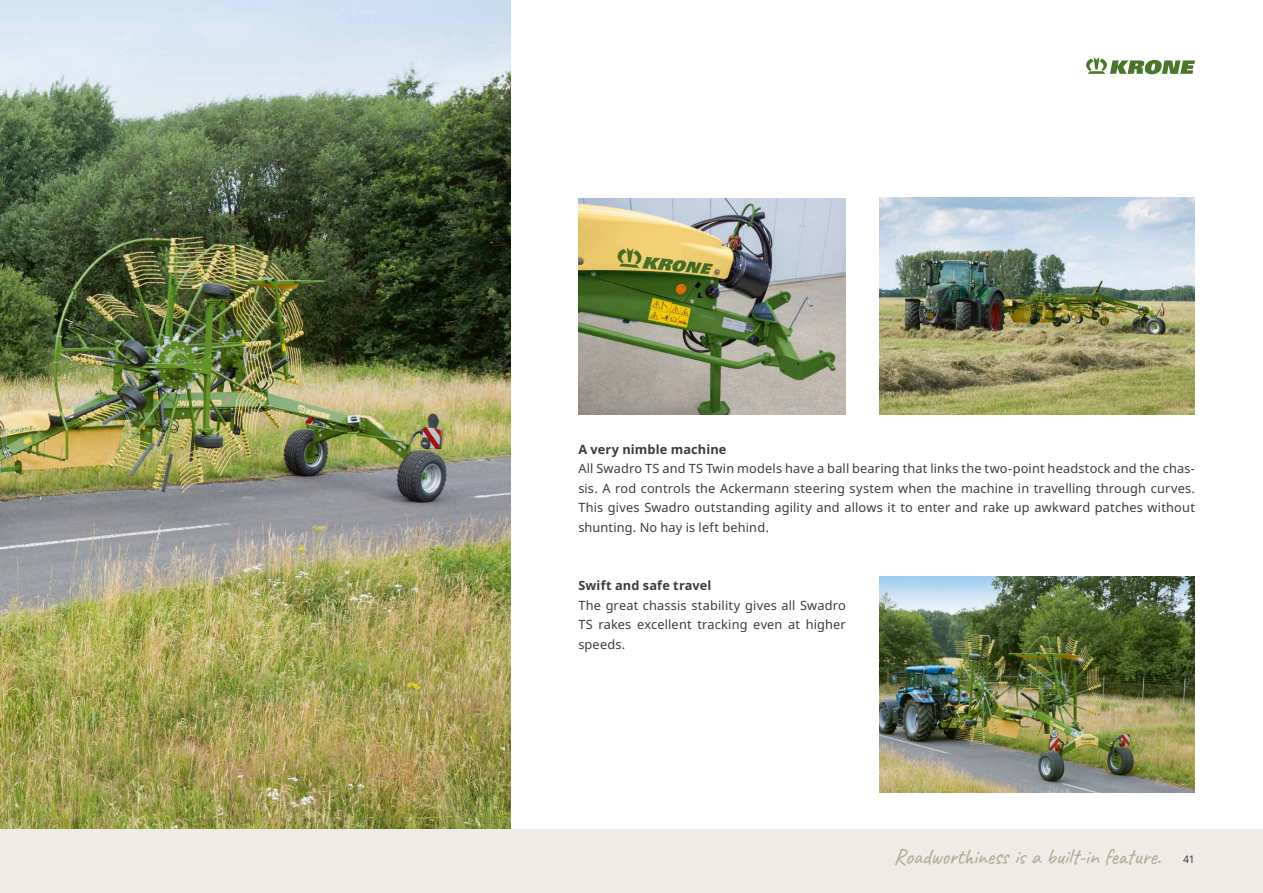
<style>
.page{position:relative;width:1263px;height:893px;background:#fff}
.page>*{position:absolute;margin:0;border:0;box-sizing:border-box;transform-origin:0 0}
.t1{font:22.5px "Caveat";letter-spacing:-.015em;color:#b0a994}
.t2{font:12.75px/19.5px "Noto Sans";letter-spacing:.015em;color:#3b3b3a;text-align:justify}
.t3{font:700 12.75px "Noto Sans";letter-spacing:.01em;color:#3b3b3a}
.s1{font-family:"Noto Sans";font-size:10.5px;color:#3b3b3a}
</style>
<div class="page">
<img style="left:0;top:0;width:510px;height:829px">
<img style="left:578px;top:198px;width:268px;height:216px">
<img style="left:880px;top:198px;width:315px;height:216px">
<img style="left:880px;top:576px;width:315px;height:216px">
<svg style="left:1086px;top:57px;width:109px;height:17px"></svg>
<div style="left:0;top:829px;width:1263px;height:64px;background:#eeece6"></div>
<p class="t3" style="left:578px;top:442px;width:150px">A very nimble machine</p>
<p class="t2" style="left:578px;top:459px;width:618px">All Swadro TS and TS Twin models have a ball bearing that links the two-point headstock and the chas&shy;sis. A rod controls the Ackermann steering system when the machine in travelling through curves.<br>This gives Swadro outstanding agility and allows it to enter and rake up awkward patches without shunting. No hay is left behind.</p>
<p class="t3" style="left:578px;top:578px;width:135px">Swift and safe travel</p>
<p class="t2" style="left:578px;top:596px;width:269px">The great chassis stability gives all Swadro TS rakes excellent tracking even at higher speeds.</p>
<h1 class="t1" style="left:894px;top:842px;width:303px">Roadworthiness is a built-in feature. <span class="s1">41</span></h1>
</div>
